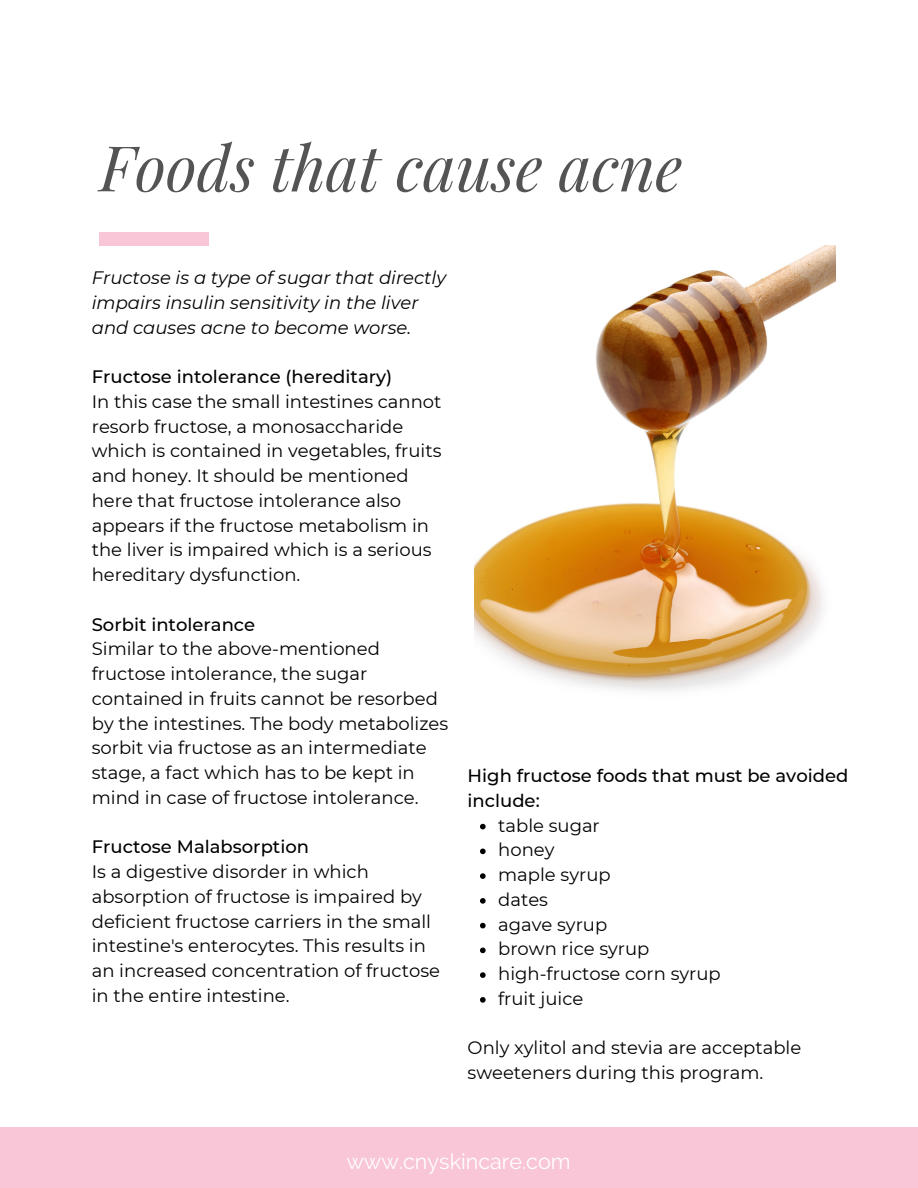
<style>
.page{position:relative;width:918px;height:1188px;background:#fff}
.page>*{position:absolute;margin:0;border:0;box-sizing:border-box;transform-origin:0 0}
.t1{font:italic 63px "Playfair Display";color:#545454}
.t2{font:21.6px "Raleway";color:#fff}
.t3{font:18px/24.8px "Montserrat";color:#000}
.t4{font:500 18px/24.8px "Montserrat";color:#000}
.t5{font:italic 18px/24.8px "Montserrat";color:#000}
</style>
<div class="page">
<img style="left:474px;top:245px;width:361px;height:446px">
<div style="left:0;top:1128px;width:918px;height:60px;background:#f8c6d6"></div>
<div style="left:100px;top:232px;width:109px;height:13px;background:#f8c6d6"></div>
<svg style="left:480px;top:824px;width:6px;height:5px"></svg>
<svg style="left:480px;top:849px;width:6px;height:5px"></svg>
<svg style="left:480px;top:873px;width:6px;height:6px"></svg>
<svg style="left:480px;top:898px;width:6px;height:6px"></svg>
<svg style="left:480px;top:923px;width:6px;height:5px"></svg>
<svg style="left:480px;top:948px;width:6px;height:5px"></svg>
<svg style="left:480px;top:972px;width:6px;height:6px"></svg>
<svg style="left:480px;top:997px;width:6px;height:6px"></svg>
<h1 class="t1" style="left:100px;top:123px;width:584px">Foods that cause acne</h1>
<p class="t5" style="left:92px;top:265px;width:356px">Fructose is a type of sugar that directly impairs insulin sensitivity in the liver and causes acne to become worse.</p>
<p class="t4" style="left:92px;top:364px;width:302px">Fructose intolerance (hereditary)</p>
<p class="t3" style="left:92px;top:389px;width:351px">In this case the small intestines cannot resorb fructose, a monosaccharide which is contained in vegetables, fruits and honey. It should be mentioned here that fructose intolerance also appears if the fructose metabolism in the liver is impaired which is a serious hereditary dysfunction.</p>
<p class="t4" style="left:92px;top:612px;width:165px">Sorbit intolerance</p>
<p class="t3" style="left:92px;top:636px;width:358px">Similar to the above-mentioned fructose intolerance, the sugar contained in fruits cannot be resorbed by the intestines. The body metabolizes sorbit via fructose as an intermediate stage, a fact which has to be kept in mind in case of fructose intolerance.</p>
<p class="t4" style="left:92px;top:834px;width:219px">Fructose Malabsorption</p>
<p class="t3" style="left:92px;top:859px;width:350px">Is a digestive disorder in which absorption of fructose is impaired by deficient fructose carriers in the small intestine's enterocytes. This results in an increased concentration of fructose in the entire intestine.</p>
<p class="t4" style="left:468px;top:763px;width:382px">High fructose foods that must be avoided include:</p>
<p class="t3" style="left:498px;top:813px;width:224px">table sugar<br>honey<br>maple syrup<br>dates<br>agave syrup<br>brown rice syrup high-fructose corn syrup fruit juice</p>
<p class="t3" style="left:468px;top:1036px;width:335px">Only xylitol and stevia are acceptable sweeteners during this program.</p>
<p class="t2" style="left:346px;top:1148px;width:226px">www.cnyskincare.com</p>
</div>
